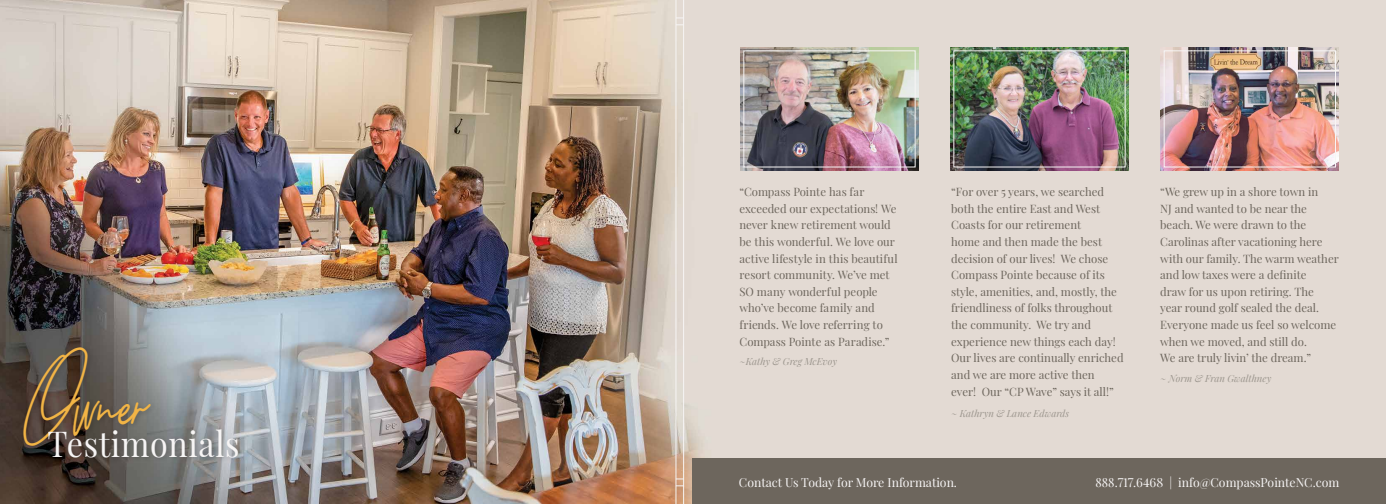
<style>
.page{position:relative;width:1386px;height:504px;background:#fff}
.page>*{position:absolute;margin:0;border:0;box-sizing:border-box;transform-origin:0 0}
.t1{font:52.5px "Sydney";color:#f2b445;scale:.92 1}
.t2{font:35px "Playfair Display";letter-spacing:.02em;color:#f7f5f5;scale:.92 1}
.t3{font:12.25px "Playfair Display";color:#f7f5f5}
.t4{font:11.38px/16.6px "Playfair Display";color:#6d665d}
.t5{font:italic 9.62px "Playfair Display";color:#9c968e}
</style>
<div class="page">
<img style="left:0;top:0;width:1386px;height:504px">
<img style="left:950px;top:47px;width:179px;height:124px">
<img style="left:1160px;top:47px;width:179px;height:124px">
<img style="left:740px;top:47px;width:179px;height:124px">
<div style="left:693px;top:459px;width:693px;height:45px;background:#6d665d"></div>
<hr style="left:683px;top:0;width:1px;height:504px;background:#f7f5f5">
<hr style="left:676px;top:0;width:1px;height:504px;background:#f7f5f5">
<svg style="left:676px;top:479px;width:8px;height:7px"></svg>
<svg style="left:676px;top:18px;width:7px;height:7px"></svg>
<div style="left:743px;top:50px;width:173px;height:117px;border:1px solid #f7f5f5"></div>
<div style="left:953px;top:50px;width:173px;height:117px;border:1px solid #f7f5f5"></div>
<div style="left:1164px;top:50px;width:172px;height:117px;border:1px solid #f7f5f5"></div>
<div style="left:21px;top:344px;width:223px;height:119px;background:#000;opacity:.2"></div>
<h1 class="t1" style="left:31px;top:373px;width:131px">Owner</h1>
<h2 class="t2" style="left:47px;top:416px;width:211px">Testimonials</h2>
<p class="t4" style="left:740px;top:183px;width:160px">“Compass Pointe has far exceeded our expectations! We never knew retirement would be this wonderful. We love our active lifestyle in this beautiful resort community. We’ve met<br>SO many wonderful people who’ve become family and friends. We love referring to<br>Compass Pointe as Paradise.”</p>
<p class="t5" style="left:740px;top:354px;width:99px">~Kathy &amp; Greg McEvoy</p>
<p class="t4" style="left:951px;top:183px;width:174px">“For over 5 years, we searched both the entire East and West<br>Coasts for our retirement<br>home and then made the best decision of our lives! We chose<br>Compass Pointe because of its style, amenities, and, mostly, the friendliness of folks throughout the community. We try and experience new things each day!<br>Our lives are continually enriched and we are more active then<br>ever! Our “CP Wave” says it all!”</p>
<p class="t5" style="left:951px;top:406px;width:119px">~ Kathryn &amp; Lance Edwards</p>
<p class="t4" style="left:1160px;top:183px;width:180px">“We grew up in a shore town in<br>NJ and wanted to be near the beach. We were drawn to the<br>Carolinas after vacationing here with our family. The warm weather and low taxes were a definite<br>draw for us upon retiring. The<br>year round golf sealed the deal.<br>Everyone made us feel so welcome when we moved, and still do.<br>We are truly livin’ the dream.”</p>
<p class="t5" style="left:1160px;top:371px;width:113px">~ Norm &amp; Fran Gwalthney</p>
<p class="t3" style="left:739px;top:473px;width:220px">Contact Us Today for More Information.</p>
<p class="t3" style="left:1096px;top:473px;width:245px">888.717.6468 | info@CompassPointeNC.com</p>
</div>
